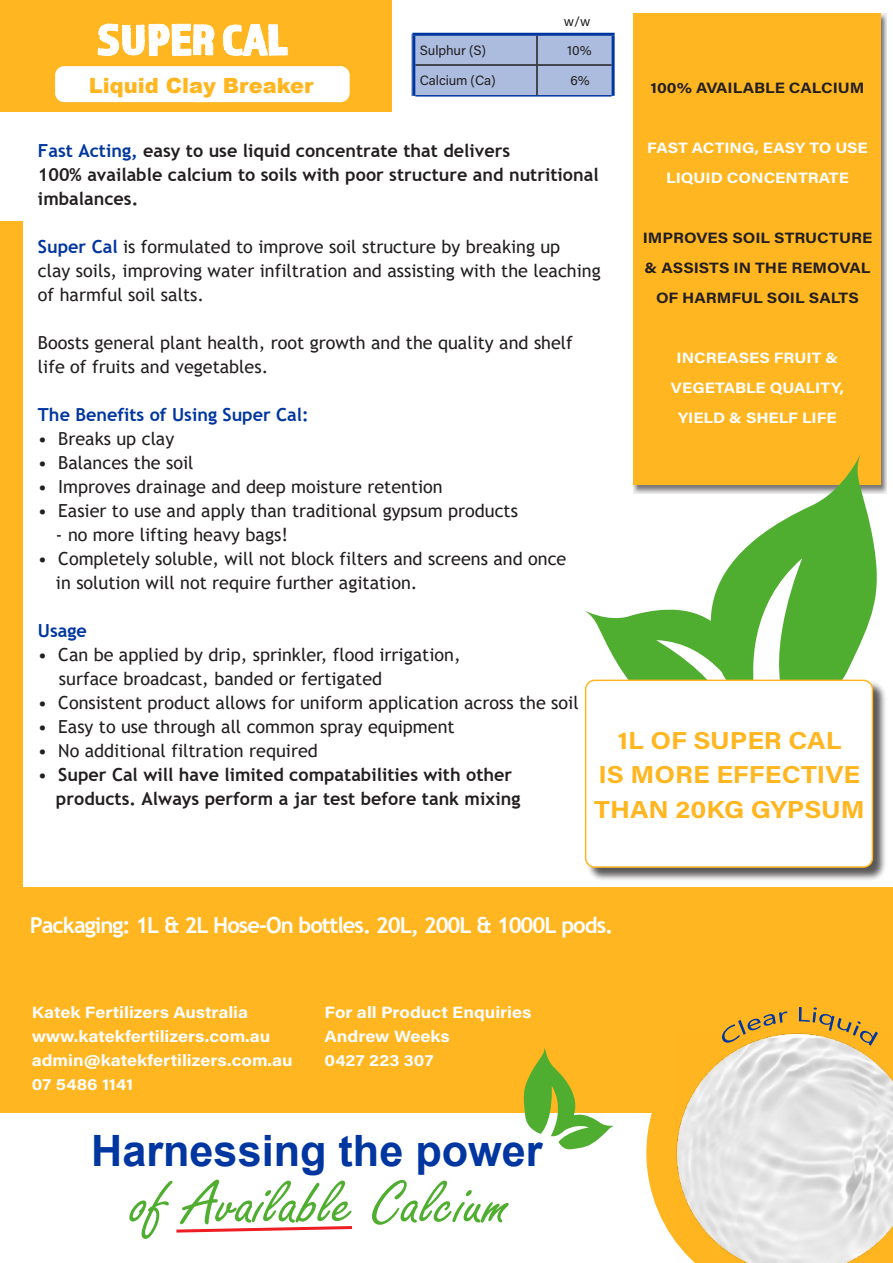
<style>
.page{position:relative;width:893px;height:1263px;background:#fff}
.page>*{position:absolute;margin:0;border:0;box-sizing:border-box;transform-origin:0 0}
.t1{font:65.55px "Freestyle Script";color:#4fad2f;scale:1.1 1}
.t2{font:45px "Almaq Rough";color:#fff}
.t3{font:700 43.2px "Arial";color:#0036a0}
.t4{font:700 24.6px/34.5px "Acumin Pro";color:#ffb620;text-align:center;scale:1.1 1}
.t5{font:700 22.2px "Trebuchet MS";letter-spacing:-.045em;color:#fff}
.t6{font:900 21px "Arial";color:#ffb620}
.t7{font:18px/24px "Trebuchet MS";color:#231f20}
.t8{font:700 18px/24px "Trebuchet MS";color:#231f20}
.t9{font:700 18px "Trebuchet MS";color:#0036a0}
.t10{font:700 16.35px/24px "Acumin Pro";color:#fff;scale:1.1 1}
.t11{font:700 15px/30px "Acumin Pro";color:#fff;text-align:center;scale:1.1 1}
.t12{font:700 15px/30px "Acumin Pro";color:#231f20;text-align:center;scale:1.1 1}
.t13{font:13.5px "Acumin Pro";letter-spacing:-.01em;color:#231f20}
.s1{color:#0036a0}
.s2{font-weight:700;color:#0036a0}
.s3{font-weight:400}
</style>
<div class="page">
<div style="left:412px;top:34px;width:201px;height:61px;background:#abbcdf"></div>
<svg style="left:633px;top:13px;width:254px;height:481px"></svg>
<div style="left:633px;top:14px;width:247px;height:471px;background:#ffb620"></div>
<hr style="left:536px;top:36px;width:2px;height:28px;background:#231f20">
<hr style="left:415px;top:64px;width:122px;height:2px;background:#231f20">
<hr style="left:537px;top:64px;width:75px;height:2px;background:#231f20">
<hr style="left:536px;top:66px;width:2px;height:29px;background:#231f20">
<hr style="left:415px;top:95px;width:122px;height:2px;background:#0036a0">
<hr style="left:537px;top:95px;width:75px;height:2px;background:#0036a0">
<hr style="left:412px;top:33px;width:125px;height:3px;background:#0036a0">
<hr style="left:412px;top:36px;width:3px;height:29px;background:#0036a0">
<hr style="left:537px;top:33px;width:78px;height:3px;background:#0036a0">
<hr style="left:612px;top:36px;width:3px;height:29px;background:#0036a0">
<hr style="left:412px;top:65px;width:3px;height:31px;background:#0036a0">
<hr style="left:612px;top:65px;width:3px;height:31px;background:#0036a0">
<div style="left:0;top:0;width:391px;height:112px;background:#ffb620"></div>
<svg style="left:98px;top:23px;width:116px;height:80px"></svg>
<svg style="left:223px;top:23px;width:65px;height:33px"></svg>
<div style="left:0;top:222px;width:22px;height:715px;background:#ffb620"></div>
<div style="left:55px;top:66px;width:295px;height:36px;background:#fff;border-radius:9px"></div>
<svg style="left:584px;top:453px;width:298px;height:225px"></svg>
<div style="left:0;top:887px;width:893px;height:225px;background:#ffb620"></div>
<svg style="left:646px;top:1011px;width:153px;height:230px"></svg>
<img style="left:675px;top:1031px;width:218px;height:232px">
<svg style="left:522px;top:1047px;width:93px;height:103px"></svg>
<img style="left:584px;top:678px;width:301px;height:202px">
<div style="left:586px;top:680px;width:286px;height:187px;background:#fff;border-radius:9px"></div>
<div style="left:585px;top:680px;width:288px;height:188px;border:2px solid #ffb620;border-radius:9px"></div>
<svg style="left:176px;top:1226px;width:177px;height:7px"></svg>
<svg style="left:722px;top:1011px;width:65px;height:32px"></svg>
<svg style="left:799px;top:1007px;width:79px;height:39px"></svg>
<h2 class="t2" style="left:97px;top:13px;width:192px">SUPER CAL</h2>
<p class="t6" style="left:89px;top:70px;width:226px">Liquid Clay Breaker</p>
<p class="t13" style="left:564px;top:12px;width:28px">w/w</p>
<p class="t13" style="left:420px;top:41px;width:68px">Sulphur (S)</p>
<p class="t13" style="left:567px;top:41px;width:26px">10%</p>
<p class="t13" style="left:420px;top:71px;width:77px">Calcium (Ca)</p>
<p class="t13" style="left:571px;top:71px;width:21px">6%</p>
<p class="t12" style="left:650px;top:72px;width:196px">100% AVAILABLE CALCIUM</p>
<p class="t11" style="left:647px;top:132px;width:202px">FAST ACTING, EASY TO USE<br>LIQUID CONCENTRATE</p>
<p class="t8" style="left:38px;top:138px;width:562px"><span class="s1">Fast Acting,</span> easy to use liquid concentrate that delivers<br>100% available calcium to soils with poor structure and nutritional imbalances.</p>
<p class="t7" style="left:38px;top:234px;width:564px"><span class="s2">Super Cal</span> is formulated to improve soil structure by breaking up<br>clay soils, improving water infiltration and assisting with the leaching of harmful soil salts.</p>
<p class="t7" style="left:38px;top:330px;width:536px">Boosts general plant health, root growth and the quality and shelf life of fruits and vegetables.</p>
<p class="t9" style="left:38px;top:403px;width:272px">The Benefits of Using Super Cal:</p>
<p class="t7" style="left:38px;top:426px;width:138px">• Breaks up clay</p>
<p class="t7" style="left:38px;top:450px;width:157px">• Balances the soil</p>
<p class="t7" style="left:38px;top:474px;width:406px">• Improves drainage and deep moisture retention</p>
<p class="t7" style="left:38px;top:498px;width:482px">• Easier to use and apply than traditional gypsum products</p>
<p class="t7" style="left:56px;top:522px;width:234px">- no more lifting heavy bags!</p>
<p class="t7" style="left:56px;top:546px;width:512px;text-indent:-18px">• Completely soluble, will not block filters and screens and once in solution will not require further agitation.</p>
<p class="t9" style="left:38px;top:619px;width:50px">Usage</p>
<p class="t7" style="left:59px;top:642px;width:403px;text-indent:-21px">• Can be applied by drip, sprinkler, flood irrigation, surface broadcast, banded or fertigated</p>
<p class="t7" style="left:38px;top:690px;width:542px">• Consistent product allows for uniform application across the soil</p>
<p class="t7" style="left:38px;top:714px;width:418px">• Easy to use through all common spray equipment</p>
<p class="t7" style="left:38px;top:738px;width:281px">• No additional filtration required</p>
<p class="t8" style="left:56px;top:762px;width:466px;text-indent:-18px"><span class="s3">•</span> Super Cal will have limited compatabilities with other products. Always perform a jar test before tank mixing</p>
<p class="t12" style="left:643px;top:222px;width:210px">IMPROVES SOIL STRUCTURE &amp; ASSISTS IN THE REMOVAL<br>OF HARMFUL SOIL SALTS</p>
<p class="t11" style="left:671px;top:342px;width:159px">INCREASES FRUIT &amp;<br>VEGETABLE QUALITY,<br>YIELD &amp; SHELF LIFE</p>
<h3 class="t4" style="left:594px;top:722px;width:247px">1L OF SUPER CAL<br>IS MORE EFFECTIVE<br>THAN 20KG GYPSUM</h3>
<p class="t5" style="left:30px;top:911px;width:585px">Packaging: 1L &amp; 2L Hose-On bottles. 20L, 200L &amp; 1000L pods.</p>
<p class="t10" style="left:32px;top:999px;width:239px">Katek Fertilizers Australia www.katekfertilizers.com.au admin@katekfertilizers.com.au<br>07 5486 1141</p>
<p class="t10" style="left:324px;top:1000px;width:190px">For all Product Enquiries<br>Andrew Weeks<br>0427 223 307</p>
<h3 class="t3" style="left:91px;top:1120px;width:453px">Harnessing the power</h3>
<h1 class="t1" style="left:132px;top:1168px;width:345px">of Available Calcium</h1>
</div>
